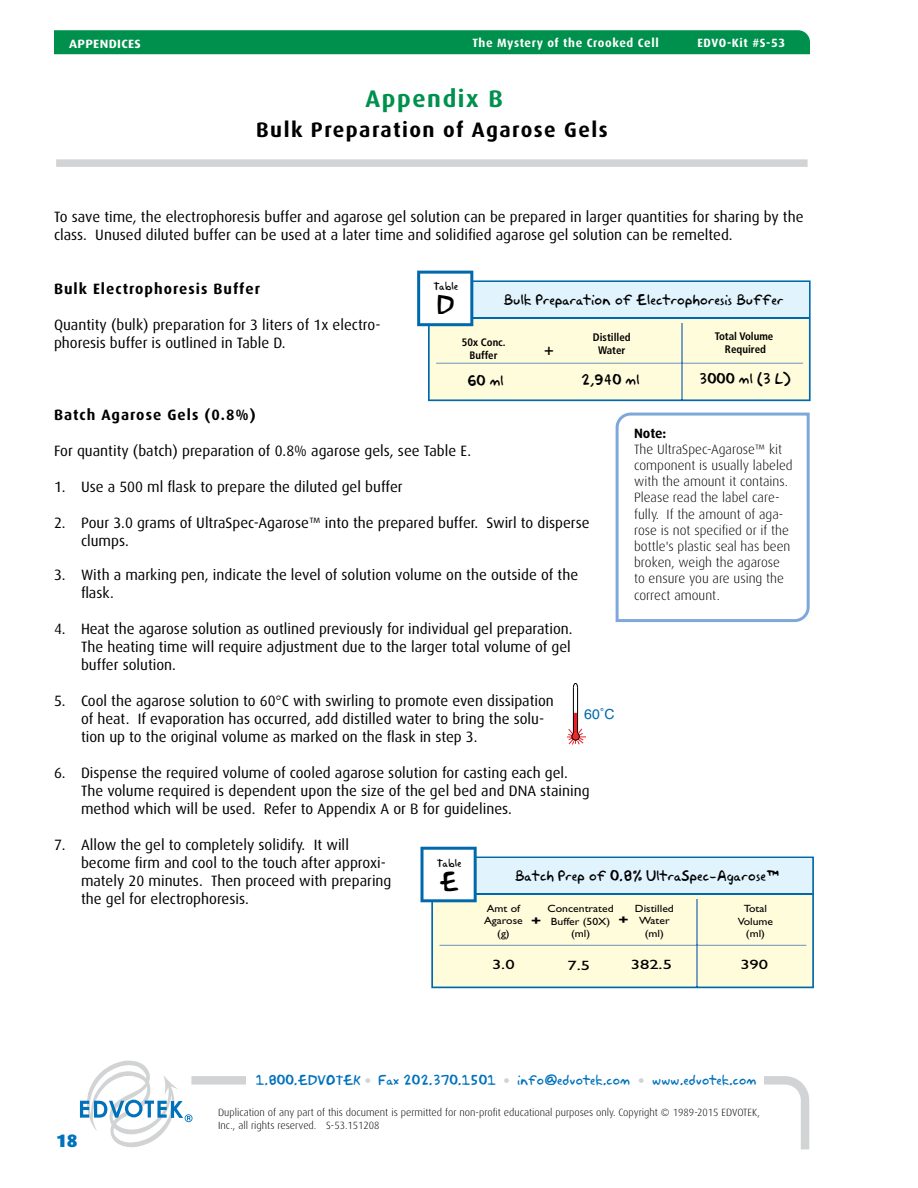
<style>
.page{position:relative;width:918px;height:1188px;background:#fff}
.page>*{position:absolute;margin:0;border:0;box-sizing:border-box;transform-origin:0 0}
.t1{font:700 24px "Dax";letter-spacing:.065em;color:#00904d}
.t2{font:24px "Akbar Plain";color:#000}
.t3{font:700 21px "Dax";letter-spacing:.065em;color:#000}
.t4{font:900 18px "Dax";color:#0072bc}
.t5{font:700 condensed 16.2px "Frutiger";color:#000}
.t6{font:15px/18px "Dax";color:#000}
.t7{font:700 15px "Dax";letter-spacing:.065em;color:#000}
.t8{font:13.95px "Helvetica";color:#0068ac}
.t9{font:300 13.5px/16.2px "Dax";color:#000}
.t10{font:13.5px "Akbar Plain";color:#000}
.t11{font:13.5px "Gill Sans";color:#000;scale:1.38 1}
.t12{font:700 13.5px "Dax";color:#000}
.t13{font:12.75px "Akbar Plain";color:#0072bc}
.t14{font:700 12.6px "Gill Sans";color:#000;scale:1.38 1}
.t15{font:700 12px "Dax";letter-spacing:.045em;color:#fff}
.t16{font:700 12px "Dax";letter-spacing:.025em;color:#fff;scale:1.1 1}
.t17{font:700 condensed 10.95px/13px "Frutiger";color:#000;text-align:center}
.t18{font:700 condensed 10.8px/12.9px "Frutiger";color:#000;text-align:center}
.t19{font:300 10.5px/12.6px "Dax";color:#000}
.t20{font:10.5px/12.6px "Gill Sans";color:#000;text-align:center;scale:1.11 1}
.t21{font:10.35px "Akbar Plain";color:#000}
.s1{font-family:"Frutiger";font-weight:900;color:#d1d3d4}
</style>
<div class="page">
<div style="left:56px;top:159px;width:752px;height:8px;background:#d1d3d4"></div>
<svg style="left:568px;top:684px;width:19px;height:61px"></svg>
<svg style="left:615px;top:412px;width:195px;height:211px"></svg>
<div style="left:431px;top:857px;width:383px;height:131px;background:#fffcdb"></div>
<hr style="left:698px;top:945px;width:108px;height:1px;background:#7a9fc0">
<hr style="left:439px;top:945px;width:257px;height:1px;background:#7a9fc0">
<hr style="left:696px;top:946px;width:2px;height:41px;background:#7a9fc0">
<hr style="left:696px;top:899px;width:2px;height:46px;background:#7a9fc0">
<div style="left:470px;top:858px;width:342px;height:35px;background:#e1f4fd"></div>
<hr style="left:451px;top:893px;width:362px;height:2px;background:#0068ac">
<svg style="left:421px;top:847px;width:56px;height:55px"></svg>
<svg style="left:428px;top:280px;width:383px;height:121px;background:#f2f4d8"></svg>
<hr style="left:683px;top:363px;width:120px;height:1px;background:#7a9fc0">
<hr style="left:436px;top:363px;width:245px;height:1px;background:#7a9fc0">
<hr style="left:681px;top:364px;width:2px;height:35px;background:#7a9fc0">
<hr style="left:681px;top:323px;width:2px;height:40px;background:#7a9fc0">
<div style="left:467px;top:282px;width:342px;height:35px;background:#e1f4fd"></div>
<hr style="left:447px;top:317px;width:362px;height:2px;background:#0068ac">
<svg style="left:417px;top:271px;width:56px;height:55px"></svg>
<svg style="left:193px;top:1076px;width:616px;height:73px"></svg>
<div style="left:246px;top:1068px;width:517px;height:25px;background:#fff"></div>
<svg style="left:80px;top:1061px;width:113px;height:87px"></svg>
<div style="left:54px;top:30px;width:756px;height:24px;background:#00904d"></div>
<p class="t16" style="left:69px;top:37px;width:67px">APPENDICES</p>
<p class="t15" style="left:472px;top:36px;width:188px">The Mystery of the Crooked Cell</p>
<p class="t15" style="left:697px;top:36px;width:89px">EDVO-Kit #S-53</p>
<h1 class="t1" style="left:366px;top:85px;width:139px">Appendix B</h1>
<h2 class="t3" style="left:256px;top:117px;width:353px">Bulk Preparation of Agarose Gels</h2>
<p class="t6" style="left:54px;top:208px;width:751px">To save time, the electrophoresis buffer and agarose gel solution can be prepared in larger quantities for sharing by the class. Unused diluted buffer can be used at a later time and solidified agarose gel solution can be remelted.</p>
<p class="t7" style="left:54px;top:280px;width:208px">Bulk Electrophoresis Buffer</p>
<p class="t6" style="left:54px;top:316px;width:328px">Quantity (bulk) preparation for 3 liters of 1x electro&shy;phoresis buffer is outlined in Table D.</p>
<p class="t21" style="left:434px;top:278px;width:26px">Table</p>
<h1 class="t2" style="left:437px;top:286px;width:20px">D</h1>
<p class="t10" style="left:504px;top:289px;width:282px">Bulk Preparation of Electrophoresis Buffer</p>
<p class="t18" style="left:462px;top:336px;width:45px">50x Conc.<br>Buffer</p>
<p class="t5" style="left:544px;top:339px;width:11px">+</p>
<p class="t17" style="left:593px;top:331px;width:39px">Distilled<br>Water</p>
<p class="t17" style="left:715px;top:330px;width:60px">Total Volume<br>Required</p>
<p class="t10" style="left:467px;top:370px;width:38px">60 ml</p>
<p class="t10" style="left:581px;top:369px;width:60px">2,940 ml</p>
<p class="t10" style="left:699px;top:368px;width:94px">3000 ml (3 L)</p>
<p class="t7" style="left:54px;top:406px;width:203px">Batch Agarose Gels (0.8%)</p>
<p class="t6" style="left:54px;top:442px;width:419px">For quantity (batch) preparation of 0.8% agarose gels, see Table E.</p>
<p class="t6" style="left:54px;top:478px;width:350px">1. Use a 500 ml flask to prepare the diluted gel buffer</p>
<p class="t6" style="left:81px;top:514px;width:510px;text-indent:-27px">2. Pour 3.0 grams of UltraSpec-Agarose™ into the prepared buffer. Swirl to disperse clumps.</p>
<p class="t6" style="left:81px;top:566px;width:499px;text-indent:-27px">3. With a marking pen, indicate the level of solution volume on the outside of the flask.</p>
<p class="t6" style="left:81px;top:620px;width:493px;text-align:justify;text-indent:-27px">4. Heat the agarose solution as outlined previously for individual gel preparation.<br>The heating time will require adjustment due to the larger total volume of gel buffer solution.</p>
<p class="t6" style="left:81px;top:692px;width:474px;text-indent:-27px">5. Cool the agarose solution to 60°C with swirling to promote even dissipation of heat. If evaporation has occurred, add distilled water to bring the solu&shy;tion up to the original volume as marked on the flask in step 3.</p>
<p class="t6" style="left:81px;top:764px;width:510px;text-indent:-27px">6. Dispense the required volume of cooled agarose solution for casting each gel.<br>The volume required is dependent upon the size of the gel bed and DNA staining method which will be used. Refer to Appendix A or B for guidelines.</p>
<p class="t6" style="left:81px;top:836px;width:312px;text-indent:-27px">7. Allow the gel to completely solidify. It will become firm and cool to the touch after approxi&shy;mately 20 minutes. Then proceed with preparing the gel for electrophoresis.</p>
<p class="t12" style="left:634px;top:425px;width:34px">Note:</p>
<p class="t9" style="left:634px;top:441px;width:160px">The UltraSpec-Agarose™ kit component is usually labeled with the amount it contains.<br>Please read the label care&shy;fully. If the amount of aga&shy;rose is not specified or if the bottle's plastic seal has been broken, weigh the agarose to ensure you are using the correct amount.</p>
<p class="t8" style="left:584px;top:705px;width:32px">60˚C</p>
<p class="t21" style="left:437px;top:854px;width:26px">Table</p>
<h1 class="t2" style="left:440px;top:862px;width:21px">E</h1>
<p class="t10" style="left:515px;top:865px;width:265px">Batch Prep of 0.8% UltraSpec-Agarose™</p>
<p class="t20" style="left:484px;top:902px;width:36px">Amt of<br>Agarose (g)</p>
<p class="t20" style="left:548px;top:903px;width:61px">Concentrated<br>Buffer (50X) (ml)</p>
<p class="t20" style="left:635px;top:902px;width:37px">Distilled<br>Water (ml)</p>
<p class="t20" style="left:738px;top:903px;width:33px">Total<br>Volume (ml)</p>
<p class="t14" style="left:619px;top:913px;width:9px">+</p>
<p class="t14" style="left:531px;top:914px;width:9px">+</p>
<p class="t11" style="left:492px;top:957px;width:18px">3.0</p>
<p class="t11" style="left:567px;top:958px;width:18px">7.5</p>
<p class="t11" style="left:631px;top:957px;width:31px">382.5</p>
<p class="t11" style="left:740px;top:957px;width:22px">390</p>
<p class="t13" style="left:256px;top:1070px;width:502px">1.800.EDVOTEK <span class="s1">•</span> Fax 202.370.1501 <span class="s1">•</span> info@edvotek.com <span class="s1">•</span> www.edvotek.com</p>
<p class="t4" style="left:56px;top:1130px;width:23px">18</p>
<p class="t19" style="left:218px;top:1106px;width:543px">Duplication of any part of this document is permitted for non-profit educational purposes only. Copyright © 1989-2015 EDVOTEK,<br>Inc., all rights reserved. S-53.151208</p>
</div>
